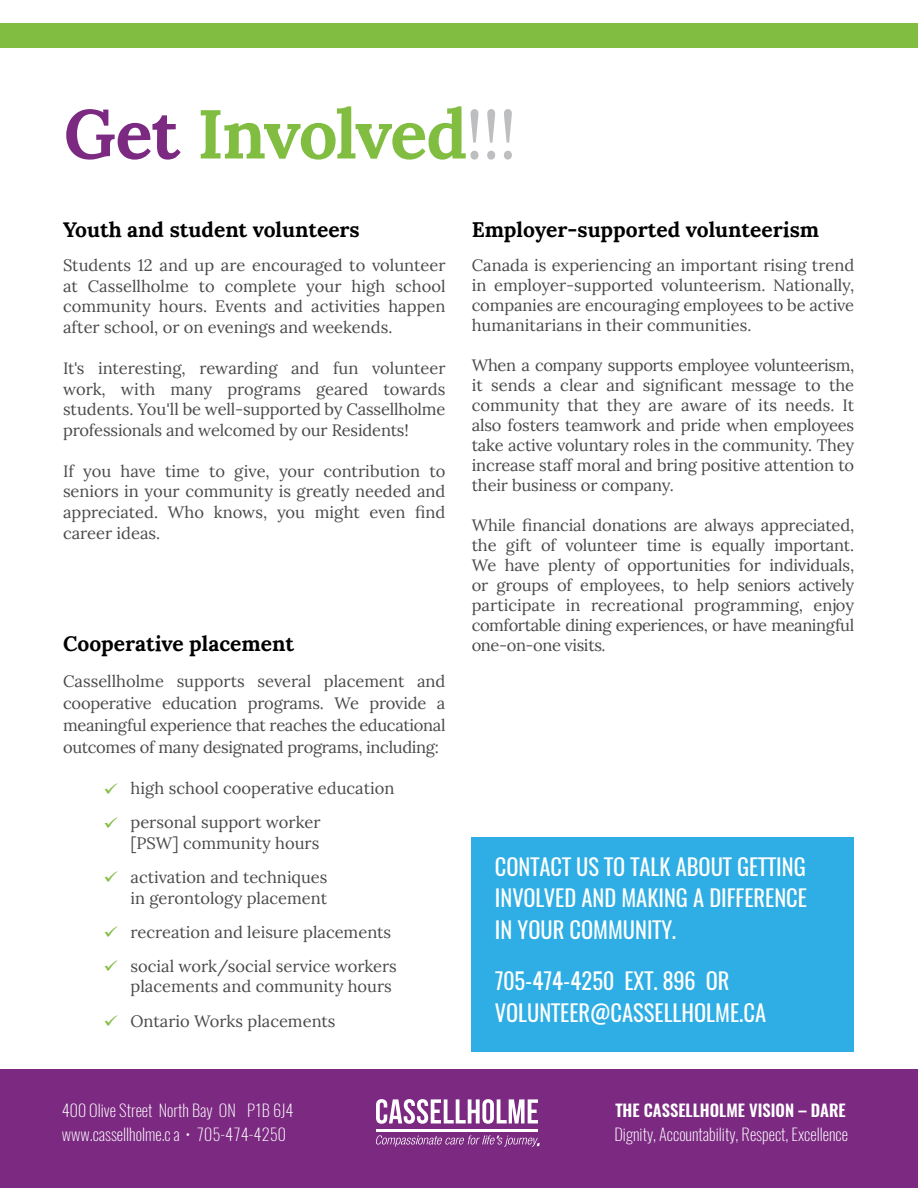
<style>
.page{position:relative;width:918px;height:1188px;background:#fff}
.page>*{position:absolute;margin:0;border:0;box-sizing:border-box;transform-origin:0 0}
.t1{font:700 69px "Lora";letter-spacing:-.03em;color:#81bd41}
.t2{font:22.5px/31.5px "Oswald";color:#fff;text-align:justify}
.t3{font:700 21px "Lora";color:#000}
.t4{font:16.5px/20px "Lora";color:#4a4a4b;text-align:justify}
.t5{font:200 16.5px/24px "Oswald";color:#fff}
.t6{font:600 16.5px "Oswald";color:#fff}
.s1{color:#7b2981}
.s2{font-weight:400;color:#bcbec0}
</style>
<div class="page">
<div style="left:471px;top:837px;width:383px;height:214px;background:#2eaee4"></div>
<div style="left:0;top:1069px;width:918px;height:119px;background:#7b2981"></div>
<div style="left:0;top:23px;width:918px;height:24px;background:#81bd41"></div>
<svg style="left:376px;top:1099px;width:162px;height:25px"></svg>
<svg style="left:376px;top:1135px;width:164px;height:12px"></svg>
<hr style="left:376px;top:1129px;width:162px;height:3px;background:#fff">
<h1 class="t1" style="left:64px;top:75px;width:455px"><span class="s1">Get</span> Involved<span class="s2">!!!</span></h1>
<p class="t3" style="left:63px;top:212px;width:298px">Youth and student volunteers</p>
<p class="t4" style="left:63px;top:254px;width:384px;line-height:20.7px">Students 12 and up are encouraged to volunteer at Cassellholme to complete your high school community hours. Events and activities happen after school, or on evenings and weekends.</p>
<p class="t4" style="left:63px;top:357px;width:384px;line-height:20.7px">It's interesting, rewarding and fun volunteer work, with many programs geared towards students. You'll be well-supported by Cassellholme professionals and welcomed by our Residents!</p>
<p class="t4" style="left:63px;top:459px;width:384px;line-height:20.7px">If you have time to give, your contribution to seniors in your community is greatly needed and appreciated. Who knows, you might even find career ideas.</p>
<p class="t3" style="left:63px;top:626px;width:233px">Cooperative placement</p>
<p class="t4" style="left:63px;top:669px;width:384px;line-height:22.2px">Cassellholme supports several placement and cooperative education programs. We provide a meaningful experience that reaches the educational outcomes of many designated programs, including:</p>
<p class="t4" style="left:131px;top:770px;width:265px;line-height:34px">high school cooperative education personal support worker</p>
<p class="t4" style="left:131px;top:825px;width:199px;line-height:34px">[PSW] community hours activation and techniques</p>
<p class="t4" style="left:131px;top:880px;width:268px;line-height:34px;text-align:left">in gerontology placement recreation and leisure placements social work/social service workers</p>
<p class="t4" style="left:131px;top:968px;width:263px;line-height:34px">placements and community hours<br>Ontario Works placements</p>
<p class="t3" style="left:472px;top:212px;width:349px">Employer-supported volunteerism</p>
<p class="t4" style="left:472px;top:254px;width:384px">Canada is experiencing an important rising trend in employer-supported volunteerism. Nationally, companies are encouraging employees to be active humanitarians in their communities.</p>
<p class="t4" style="left:472px;top:354px;width:384px">When a company supports employee volunteerism, it sends a clear and significant message to the community that they are aware of its needs. It also fosters teamwork and pride when employees take active voluntary roles in the community. They increase staff moral and bring positive attention to their business or company.</p>
<p class="t4" style="left:472px;top:514px;width:384px">While financial donations are always appreciated, the gift of volunteer time is equally important.<br>We have plenty of opportunities for individuals, or groups of employees, to help seniors actively participate in recreational programming, enjoy comfortable dining experiences, or have meaningful one-on-one visits.</p>
<h2 class="t2" style="left:495px;top:851px;width:314px">CONTACT US TO TALK ABOUT GETTING INVOLVED AND MAKING A DIFFERENCE IN YOUR COMMUNITY.</h2>
<h2 class="t2" style="left:495px;top:966px;width:273px">705-474-4250 EXT. 896 OR<br>VOLUNTEER@CASSELLHOLME.CA</h2>
<p class="t5" style="left:62px;top:1098px;width:234px">400 Olive Street North Bay ON P1B 6J4 www.cassellholme.c a • 705-474-4250</p>
<p class="t6" style="left:615px;top:1099px;width:232px">THE CASSELLHOLME VISION – DARE</p>
<p class="t5" style="left:614px;top:1122px;width:235px">Dignity, Accountability, Respect, Excellence</p>
</div>
